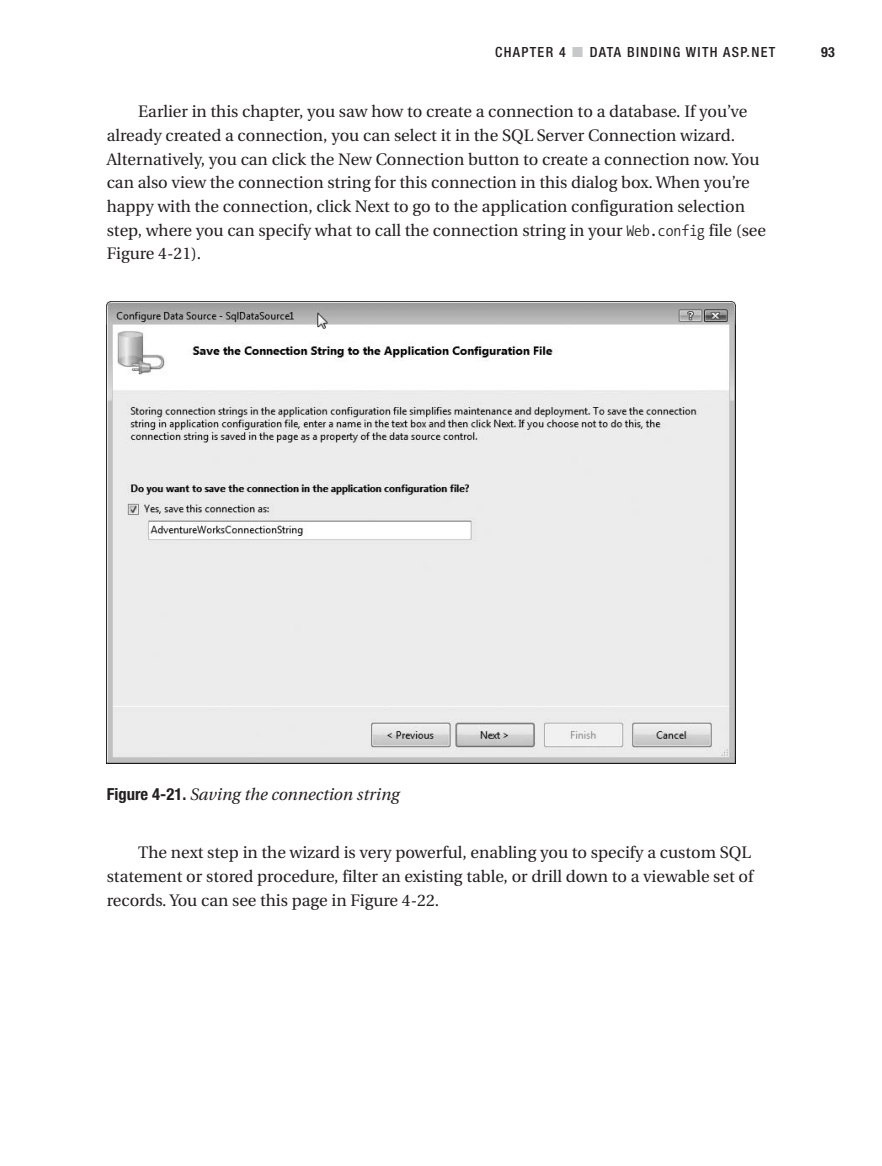
<style>
.page{position:relative;width:882px;height:1166px;background:#fff}
.page>*{position:absolute;margin:0;border:0;box-sizing:border-box;transform-origin:0 0}
.t1{font:16.62px/23.6px "Utopia";color:#231f20}
.t2{font:italic 16.62px "Utopia";color:#231f20}
.t3{font:500 condensed 14px "Helvetica Neue";letter-spacing:.095em;color:#231f20}
.t4{font:700 condensed 14px "Helvetica Neue";color:#231f20}
.s1{color:#c7c8ca}
.s2{font-family:"The Sans Mono Condensed";font-weight:300;font-size:15.75px}
.s3{font-family:"Helvetica Neue";font-weight:700;font-style:normal;font-stretch:condensed}
</style>
<div class="page">
<svg style="left:106px;top:301px;width:630px;height:463px"></svg>
<p class="t3" style="left:495px;top:47px;width:282px">CHAPTER 4 <span class="s1">■</span> DATA BINDING WITH ASP.NET</p>
<p class="t4" style="left:821px;top:47px;width:15px">93</p>
<p class="t1" style="left:107px;top:101px;width:661px;text-indent:32px">Earlier in this chapter, you saw how to create a connection to a database. If you’ve already created a connection, you can select it in the SQL Server Connection wizard.<br>Alternatively, you can click the New Connection button to create a connection now. You can also view the connection string for this connection in this dialog box. When you’re happy with the connection, click Next to go to the application configuration selection step, where you can specify what to call the connection string in your <span class="s2">Web.config</span> file (see Figure 4-21).</p>
<p class="t2" style="left:107px;top:787px;width:294px"><span class="s3">Figure 4-21.</span> Saving the connection string</p>
<p class="t1" style="left:107px;top:842px;width:648px;text-indent:32px">The next step in the wizard is very powerful, enabling you to specify a custom SQL statement or stored procedure, filter an existing table, or drill down to a viewable set of records. You can see this page in Figure 4-22.</p>
</div>
